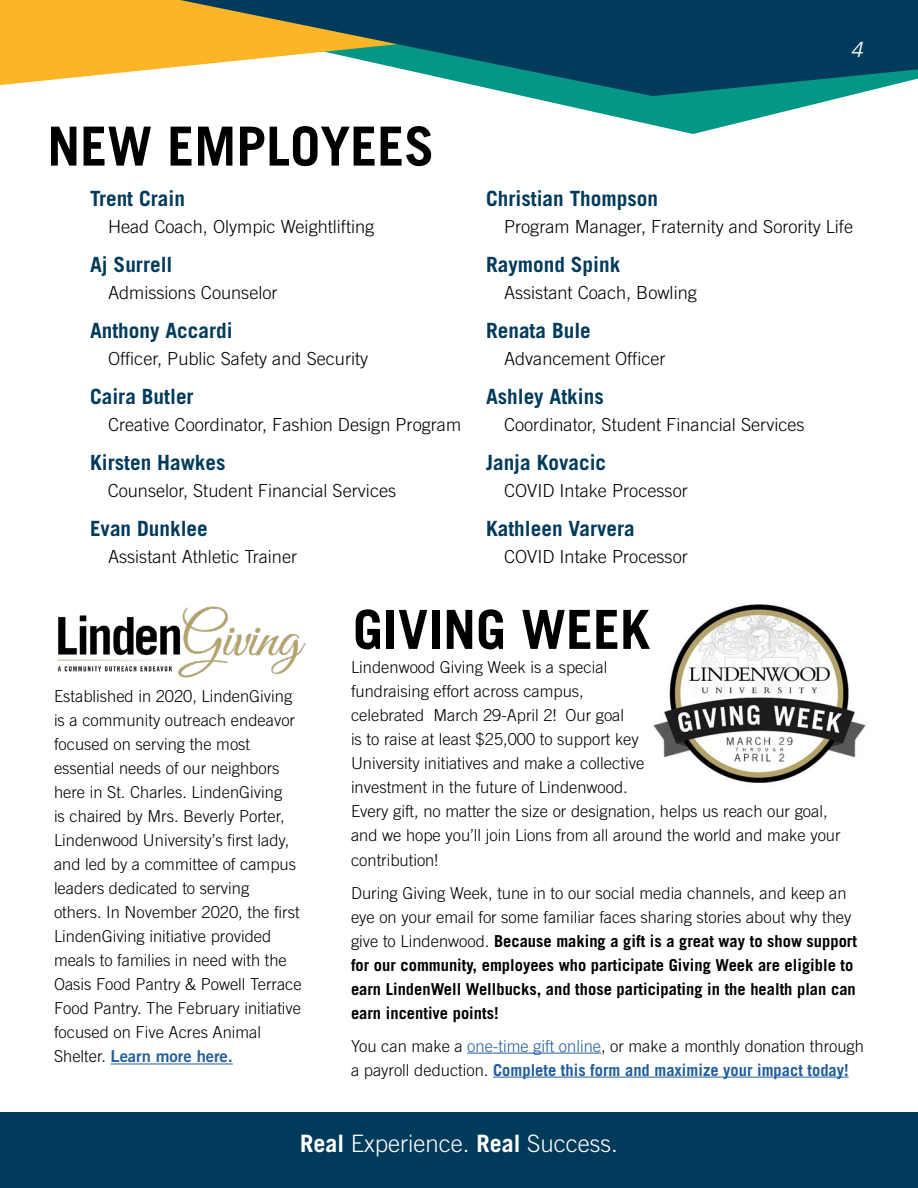
<style>
.page{position:relative;width:918px;height:1188px;background:#fff}
.page>*{position:absolute;margin:0;border:0;box-sizing:border-box;transform-origin:0 0}
.t1{font:700 54px "Trade Gothic";color:#000}
.t2{font:300 24px "Trade Gothic";color:#fff}
.t3{font:700 21px "Trade Gothic";color:#003b5c}
.t4{font:italic 21px "Trade Gothic";color:#f7fcfe}
.t5{font:300 18px "Trade Gothic";color:#000}
.t6{font:300 16.5px/24px "Trade Gothic";color:#000}
.t7{font:700 16.5px/24px "Trade Gothic";color:#000}
.t8{font:italic 16.5px "Trade Gothic Bold Two";color:#215e9e}
.s1{font-family:"Trade Gothic";font-weight:300;font-style:normal;color:#000}
.s2{font-weight:300}
.s3{color:#215e9e}
.s4{font-weight:700;color:#215e9e}
.s5{font-weight:700}
</style>
<div class="page">
<div style="left:0;top:1112px;width:918px;height:76px;background:#003b5c"></div>
<hr style="left:111px;top:1064px;width:122px;height:1px;background:#215e9e">
<hr style="left:467px;top:1053px;width:134px;height:1px;background:#215e9e">
<hr style="left:493px;top:1077px;width:356px;height:1px;background:#215e9e">
<img style="left:57px;top:606px;width:249px;height:72px">
<img style="left:653px;top:605px;width:213px;height:178px">
<svg style="left:523px;top:96px;width:324px;height:38px"></svg>
<svg style="left:0;top:0;width:180px;height:85px;background:#fcbc3d"></svg>
<svg style="left:180px;top:0;width:738px;height:96px;background:#3f6f73"></svg>
<p class="t4" style="left:850px;top:37px;width:14px">4</p>
<h1 class="t1" style="left:47px;top:113px;width:389px">NEW EMPLOYEES</h1>
<p class="t3" style="left:90px;top:185px;width:97px">Trent Crain</p>
<p class="t5" style="left:108px;top:216px;width:268px">Head Coach, Olympic Weightlifting</p>
<p class="t3" style="left:90px;top:251px;width:84px">Aj Surrell</p>
<p class="t5" style="left:108px;top:282px;width:171px">Admissions Counselor</p>
<p class="t3" style="left:90px;top:317px;width:144px">Anthony Accardi</p>
<p class="t5" style="left:108px;top:348px;width:262px">Officer, Public Safety and Security</p>
<p class="t3" style="left:90px;top:383px;width:105px">Caira Butler</p>
<p class="t5" style="left:108px;top:414px;width:355px">Creative Coordinator, Fashion Design Program</p>
<p class="t3" style="left:90px;top:449px;width:137px">Kirsten Hawkes</p>
<p class="t5" style="left:108px;top:480px;width:290px">Counselor, Student Financial Services</p>
<p class="t3" style="left:90px;top:515px;width:119px">Evan Dunklee</p>
<p class="t5" style="left:108px;top:546px;width:191px">Assistant Athletic Trainer</p>
<p class="t3" style="left:486px;top:185px;width:174px">Christian Thompson</p>
<p class="t5" style="left:504px;top:216px;width:351px">Program Manager, Fraternity and Sorority Life</p>
<p class="t3" style="left:486px;top:251px;width:136px">Raymond Spink</p>
<p class="t5" style="left:504px;top:282px;width:194px">Assistant Coach, Bowling</p>
<p class="t3" style="left:486px;top:317px;width:106px">Renata Bule</p>
<p class="t5" style="left:504px;top:348px;width:163px">Advancement Officer</p>
<p class="t3" style="left:486px;top:383px;width:119px">Ashley Atkins</p>
<p class="t5" style="left:504px;top:414px;width:302px">Coordinator, Student Financial Services</p>
<p class="t3" style="left:486px;top:449px;width:122px">Janja Kovacic</p>
<p class="t5" style="left:504px;top:480px;width:185px">COVID Intake Processor</p>
<p class="t3" style="left:486px;top:515px;width:150px">Kathleen Varvera</p>
<p class="t5" style="left:504px;top:546px;width:185px">COVID Intake Processor</p>
<p class="t6" style="left:54px;top:684px;width:249px">Established in 2020, LindenGiving is a community outreach endeavor focused on serving the most essential needs of our neighbors here in St. Charles. LindenGiving<br>is chaired by Mrs. Beverly Porter, Lindenwood University’s first lady, and led by a committee of campus leaders dedicated to serving<br>others. In November 2020, the first LindenGiving initiative provided meals to families in need with the Oasis Food Pantry &amp; Powell Terrace Food Pantry. The February initiative focused on Five Acres Animal</p>
<p class="t8" style="left:54px;top:1046px;width:185px"><span class="s1">Shelter.</span> Learn more here.</p>
<h1 class="t1" style="left:353px;top:596px;width:299px">GIVING WEEK</h1>
<p class="t6" style="left:351px;top:655px;width:491px">Lindenwood Giving Week is a special<br>fundraising effort across campus,<br>celebrated March 29-April 2! Our goal<br>is to raise at least $25,000 to support key<br>University initiatives and make a collective<br>investment in the future of Lindenwood.<br>Every gift, no matter the size or designation, helps us reach our goal, and we hope you’ll join Lions from all around the world and make your contribution!</p>
<p class="t7" style="left:351px;top:880px;width:508px"><span class="s2">During Giving Week, tune in to our social media channels, and keep an eye on your email for some familiar faces sharing stories about why they give to Lindenwood.</span> Because making a gift is a great way to show support for our community, employees who participate Giving Week are eligible to earn LindenWell Wellbucks, and those participating in the health plan can earn incentive points!</p>
<p class="t6" style="left:351px;top:1033px;width:515px">You can make a <span class="s3">one-time gift online</span>, or make a monthly donation through a payroll deduction. <span class="s4">Complete this form and maximize your impact today!</span></p>
<h2 class="t2" style="left:300px;top:1129px;width:319px"><span class="s5">Real</span> Experience. <span class="s5">Real</span> Success.</h2>
</div>
